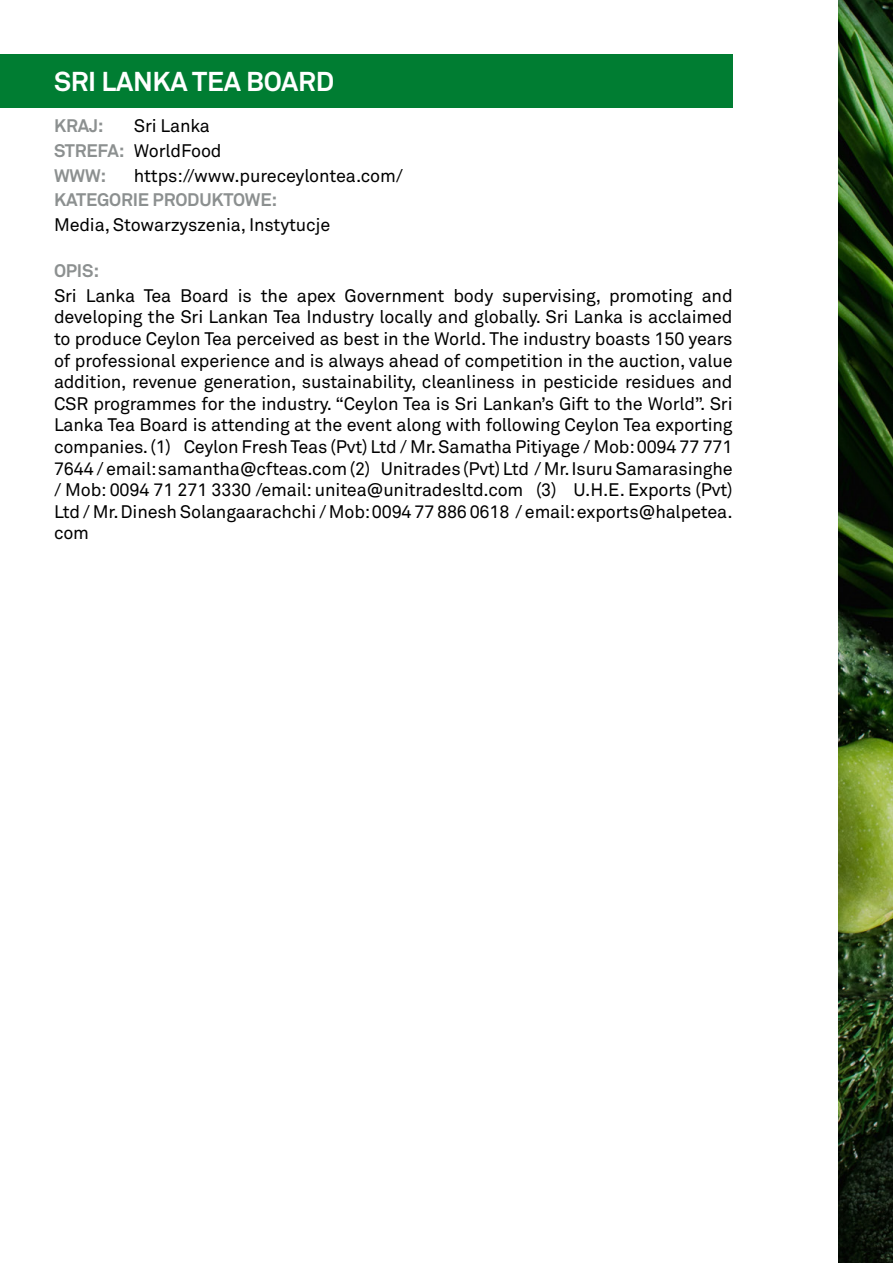
<style>
.page{position:relative;width:893px;height:1263px;background:#fff}
.page>*{position:absolute;margin:0;border:0;box-sizing:border-box;transform-origin:0 0}
.t1{font:700 27px "Akkurat Pro";letter-spacing:-.01em;color:#fff}
.t2{font:18px/21.6px "Akkurat Pro";letter-spacing:-.01em;color:#000}
.t3{font:700 18px "Akkurat Pro";letter-spacing:-.01em;color:#8c9090}
.s1{font-weight:700;color:#8c9090}
</style>
<div class="page">
<img style="left:839px;top:0;width:54px;height:1263px">
<div style="left:0;top:54px;width:733px;height:53px;background:#007d32"></div>
<h1 class="t1" style="left:54px;top:65px;width:282px">SRI LANKA TEA BOARD</h1>
<p class="t3" style="left:54px;top:115px;width:51px">KRAJ:</p>
<p class="t2" style="left:54px;top:114px;width:169px;line-height:24.8px;text-indent:80px">Sri Lanka<br><span class="s1">STREFA:</span> WorldFood</p>
<p class="t3" style="left:54px;top:189px;width:225px">KATEGORIE PRODUKTOWE:</p>
<p class="t2" style="left:54px;top:215px;width:278px">Media, Stowarzyszenia, Instytucje</p>
<p class="t3" style="left:54px;top:164px;width:54px">WWW:</p>
<p class="t2" style="left:134px;top:165px;width:270px">https://www.pureceylontea.com/</p>
<p class="t3" style="left:54px;top:260px;width:47px">OPIS:</p>
<p class="t2" style="left:54px;top:285px;width:680px;text-align:justify">Sri Lanka Tea Board is the apex Government body supervising, promoting and developing the Sri Lankan Tea Industry locally and globally. Sri Lanka is acclaimed to produce Ceylon Tea perceived as best in the World. The industry boasts 150 years of professional experience and is always ahead of competition in the auction, value addition, revenue generation, sustainability, cleanliness in pesticide residues and CSR programmes for the industry. “Ceylon Tea is Sri Lankan’s Gift to the World”. Sri Lanka Tea Board is attending at the event along with following Ceylon Tea exporting companies. (1) Ceylon Fresh Teas (Pvt) Ltd / Mr. Samatha Pitiyage / Mob: 0094 77 771<br>7644 / email: samantha@cfteas.com (2) Unitrades (Pvt) Ltd / Mr. Isuru Samarasinghe / Mob: 0094 71 271 3330 /email: unitea@unitradesltd.com (3) U.H.E. Exports (Pvt)<br>Ltd / Mr. Dinesh Solangaarachchi / Mob: 0094 77 886 0618 / email: exports@halpetea. com</p>
</div>
